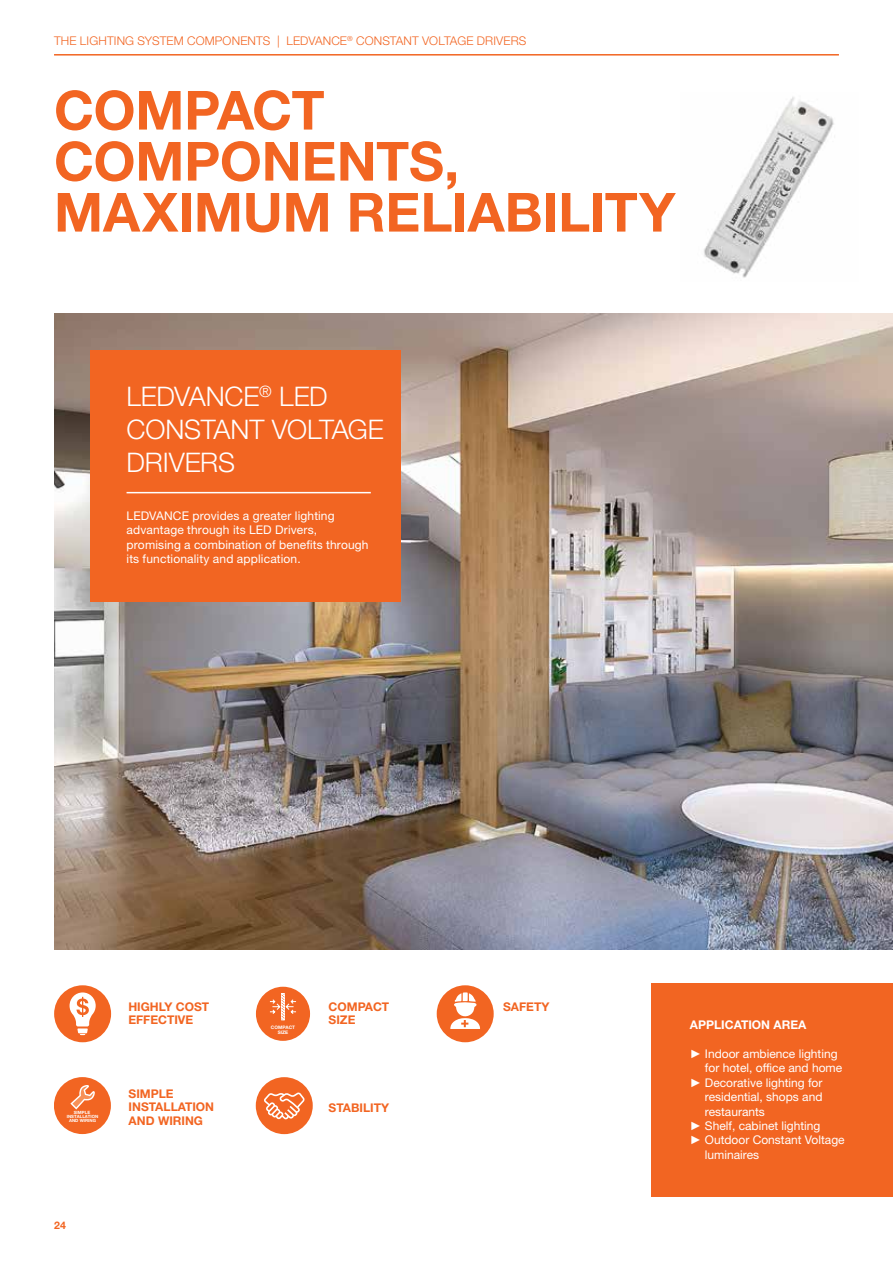
<style>
.page{position:relative;width:893px;height:1263px;background:#fff}
.page>*{position:absolute;margin:0;border:0;box-sizing:border-box;transform-origin:0 0}
._01_Headline_Basic_2{font:700 54px/51px "Helvetica Neue LT Std";letter-spacing:-.005em;color:#f26522}
._06_Margin_7_ENG{font:300 27px/33px "Helvetica Neue LT Std";letter-spacing:-.005em;color:#fff}
._06_Margin_7_ENG-2{font:12px/14.4px "Helvetica Neue LT Std";color:#fff}
.t1{font:700 12px/13.5px "Helvetica Neue LT Std";color:#f26522}
._01_Headline_Basic_2-2{font:300 12px "Helvetica Neue LT Std";letter-spacing:.015em;color:#f26522}
.t2{font:700 12px "Helvetica Neue LT Std";color:#fff}
.t3{font:700 10.5px "Helvetica Neue LT Std";color:#f26522}
.t4{font:700 4.8px/5.1px "Helvetica Neue LT Pro";color:#fff;text-align:center}
.t5{font:700 4.35px/4.1px "Helvetica Neue LT Pro";color:#fff;text-align:center}
.s1{font-family:"Arial"}
</style>
<div class="page">
<img style="left:54px;top:314px;width:839px;height:635px">
<img style="left:704px;top:97px;width:130px;height:181px">
<div style="left:90px;top:351px;width:311px;height:251px;background:#f26522"></div>
<div style="left:651px;top:984px;width:242px;height:213px;background:#f26522"></div>
<hr style="left:54px;top:54px;width:785px;height:2px;background:#f26522">
<hr style="left:127px;top:492px;width:244px;height:1px;background:#fff">
<div style="left:54px;top:1077px;width:57px;height:57px;background:#f26522;border-radius:50%"></div>
<svg style="left:70px;top:1085px;width:25px;height:24px"></svg>
<div style="left:54px;top:985px;width:57px;height:57px;background:#f26522;border-radius:50%"></div>
<svg style="left:70px;top:992px;width:26px;height:43px"></svg>
<div style="left:256px;top:1077px;width:57px;height:57px;background:#f26522;border-radius:50%"></div>
<svg style="left:264px;top:1092px;width:40px;height:27px"></svg>
<div style="left:256px;top:987px;width:54px;height:54px;background:#f26522;border-radius:50%"></div>
<svg style="left:270px;top:993px;width:26px;height:27px"></svg>
<div style="left:437px;top:985px;width:57px;height:57px;background:#f26522;border-radius:50%"></div>
<svg style="left:450px;top:992px;width:30px;height:37px"></svg>
<p class="_01_Headline_Basic_2-2" style="left:54px;top:33px;width:474px">THE LIGHTING SYSTEM COMPONENTS | LEDVANCE<sup>®</sup> CONSTANT VOLTAGE DRIVERS</p>
<p class="_01_Headline_Basic_2" style="left:54px;top:84px;width:623px">COMPACT<br>COMPONENTS,<br>MAXIMUM RELIABILITY</p>
<p class="_06_Margin_7_ENG" style="left:127px;top:380px;width:259px">LEDVANCE<sup>®</sup> LED<br>CONSTANT VOLTAGE<br>DRIVERS</p>
<p class="_06_Margin_7_ENG-2" style="left:127px;top:508px;width:244px">LEDVANCE provides a greater lighting advantage through its LED Drivers, promising a combination of benefits through its functionality and application.</p>
<p class="t5" style="left:67px;top:1111px;width:33px">SIMPLE<br>INSTALLATION<br>AND WIRING</p>
<p class="t1" style="left:128px;top:999px;width:82px">HIGHLY COST<br>EFFECTIVE</p>
<p class="t1" style="left:329px;top:999px;width:62px">COMPACT<br>SIZE</p>
<p class="t1" style="left:503px;top:999px;width:48px">SAFETY</p>
<p class="t4" style="left:271px;top:1024px;width:26px">COMPACT<br>SIZE</p>
<p class="t1" style="left:129px;top:1087px;width:47px">SIMPLE</p>
<p class="t1" style="left:129px;top:1100px;width:87px">INSTALLATION<br>AND WIRING</p>
<p class="t1" style="left:329px;top:1101px;width:62px">STABILITY</p>
<p class="t3" style="left:54px;top:1219px;width:13px">24</p>
<p class="t2" style="left:690px;top:1017px;width:118px">APPLICATION AREA</p>
<p class="_06_Margin_7_ENG-2" style="left:690px;top:1046px;width:149px"><span class="s1">►</span> Indoor ambience lighting</p>
<p class="_06_Margin_7_ENG-2" style="left:705px;top:1061px;width:139px">for hotel, office and home</p>
<p class="_06_Margin_7_ENG-2" style="left:690px;top:1075px;width:134px"><span class="s1">►</span> Decorative lighting for</p>
<p class="_06_Margin_7_ENG-2" style="left:705px;top:1089px;width:119px">residential, shops and</p>
<p class="_06_Margin_7_ENG-2" style="left:705px;top:1104px;width:62px">restaurants</p>
<p class="_06_Margin_7_ENG-2" style="left:690px;top:1118px;width:132px"><span class="s1">►</span> Shelf, cabinet lighting</p>
<p class="_06_Margin_7_ENG-2" style="left:705px;top:1133px;width:141px;text-indent:-15px"><span class="s1">►</span> Outdoor Constant Voltage luminaires</p>
</div>
